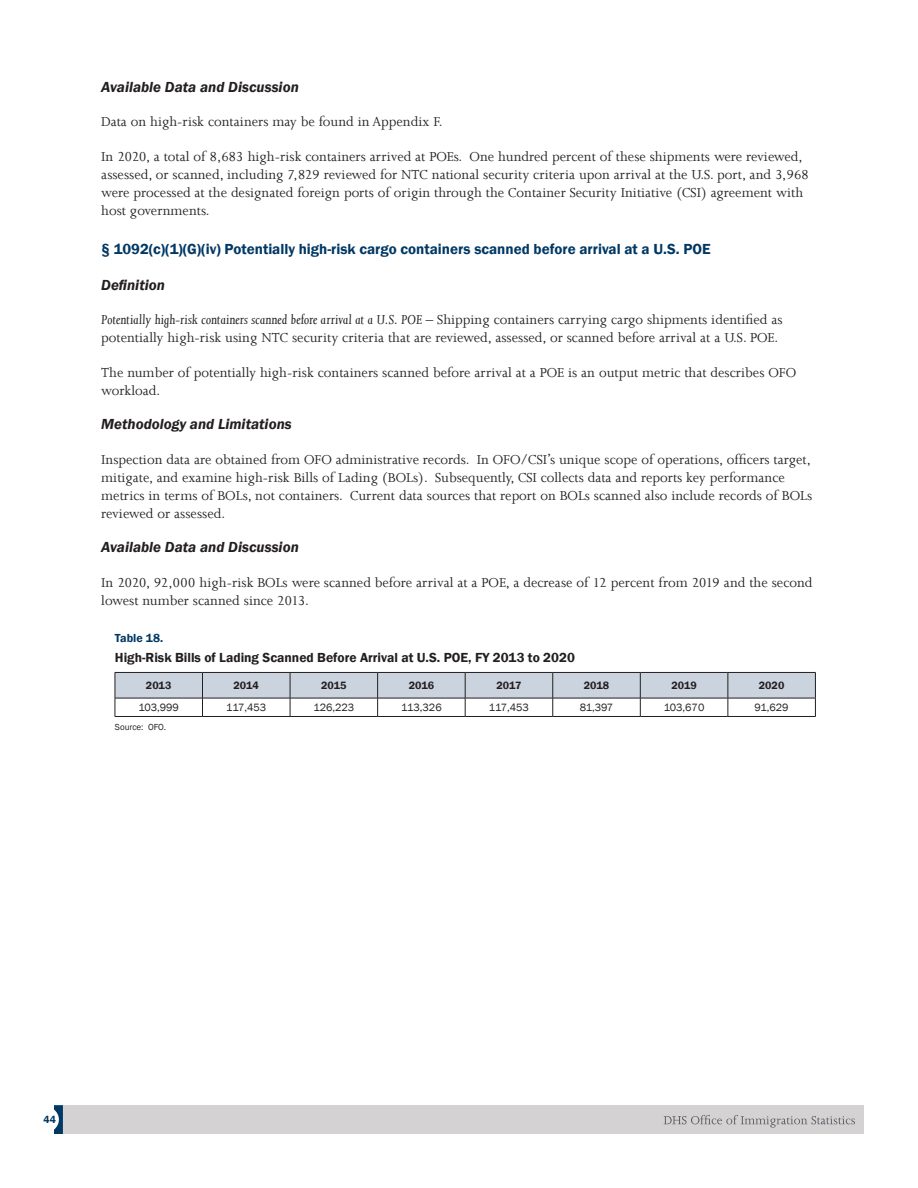
<style>
.page{position:relative;width:918px;height:1188px;background:#fff}
.page>*{position:absolute;margin:0;border:0;box-sizing:border-box;transform-origin:0 0}
.t1{font:15px/18px "Joanna";color:#231f20}
.t2{font:italic 600 15px "Franklin Gothic";color:#231f20}
.t3{font:600 15px "Franklin Gothic";color:#003864}
.t4{font:600 13.5px "Franklin Gothic";color:#231f20}
.t5{font:600 12px "Franklin Gothic";color:#003864}
.t6{font:10.8px "Franklin Gothic";color:#231f20}
.t7{font:600 10.8px "Franklin Gothic";color:#231f20}
.t8{font:600 10.5px "Franklin Gothic";color:#003864}
.t9{font:9px "Franklin Gothic";color:#231f20}
.s1{font-style:italic}
</style>
<div class="page">
<div style="left:63px;top:1105px;width:801px;height:29px;background:#d5d2d4"></div>
<svg style="left:664px;top:1115px;width:191px;height:13px"></svg>
<svg style="left:54px;top:1105px;width:9px;height:29px"></svg>
<svg style="left:115px;top:672px;width:701px;height:44px"></svg>
<hr style="left:115px;top:716px;width:87px;height:1px;background:#231f20">
<hr style="left:202px;top:716px;width:88px;height:1px;background:#231f20">
<hr style="left:290px;top:716px;width:88px;height:1px;background:#231f20">
<hr style="left:378px;top:716px;width:87px;height:1px;background:#231f20">
<hr style="left:465px;top:716px;width:88px;height:1px;background:#231f20">
<hr style="left:553px;top:716px;width:87px;height:1px;background:#231f20">
<hr style="left:640px;top:716px;width:88px;height:1px;background:#231f20">
<hr style="left:728px;top:716px;width:88px;height:1px;background:#231f20">
<h5 class="t2" style="left:101px;top:77px;width:199px">Available Data and Discussion</h5>
<p class="t1" style="left:101px;top:112px;width:343px">Data on high-risk containers may be found in Appendix F.</p>
<p class="t1" style="left:101px;top:147px;width:709px">In 2020, a total of 8,683 high-risk containers arrived at POEs. One hundred percent of these shipments were reviewed, assessed, or scanned, including 7,829 reviewed for NTC national security criteria upon arrival at the U.S. port, and 3,968 were processed at the designated foreign ports of origin through the Container Security Initiative (CSI) agreement with host governments.</p>
<h4 class="t3" style="left:101px;top:239px;width:611px">§ 1092(c)(1)(G)(iv) Potentially high-risk cargo containers scanned before arrival at a U.S. POE</h4>
<h5 class="t2" style="left:101px;top:275px;width:65px">Definition</h5>
<p class="t1" style="left:101px;top:310px;width:683px"><span class="s1">Potentially high-risk containers scanned before arrival at a U.S. POE</span> – Shipping containers carrying cargo shipments identified as potentially high-risk using NTC security criteria that are reviewed, assessed, or scanned before arrival at a U.S. POE.</p>
<p class="t1" style="left:101px;top:363px;width:696px">The number of potentially high-risk containers scanned before arrival at a POE is an output metric that describes OFO workload.</p>
<h5 class="t2" style="left:101px;top:414px;width:192px">Methodology and Limitations</h5>
<p class="t1" style="left:101px;top:450px;width:713px">Inspection data are obtained from OFO administrative records. In OFO/CSI’s unique scope of operations, officers target, mitigate, and examine high-risk Bills of Lading (BOLs). Subsequently, CSI collects data and reports key performance metrics in terms of BOLs, not containers. Current data sources that report on BOLs scanned also include records of BOLs reviewed or assessed.</p>
<h5 class="t2" style="left:101px;top:537px;width:199px">Available Data and Discussion</h5>
<p class="t1" style="left:101px;top:573px;width:713px">In 2020, 92,000 high-risk BOLs were scanned before arrival at a POE, a decrease of 12 percent from 2019 and the second lowest number scanned since 2013.</p>
<p class="t5" style="left:115px;top:631px;width:50px">Table 18.</p>
<p class="t4" style="left:115px;top:649px;width:461px">High-Risk Bills of Lading Scanned Before Arrival at U.S. POE, FY 2013 to 2020</p>
<p class="t7" style="left:146px;top:679px;width:27px">2013</p>
<p class="t7" style="left:234px;top:679px;width:27px">2014</p>
<p class="t7" style="left:321px;top:679px;width:27px">2015</p>
<p class="t7" style="left:409px;top:679px;width:27px">2016</p>
<p class="t7" style="left:497px;top:679px;width:26px">2017</p>
<p class="t7" style="left:584px;top:679px;width:27px">2018</p>
<p class="t7" style="left:671px;top:679px;width:27px">2019</p>
<p class="t7" style="left:759px;top:679px;width:27px">2020</p>
<p class="t6" style="left:138px;top:701px;width:42px">103,999</p>
<p class="t6" style="left:226px;top:701px;width:42px">117,453</p>
<p class="t6" style="left:313px;top:701px;width:42px">126,223</p>
<p class="t6" style="left:401px;top:701px;width:42px">113,326</p>
<p class="t6" style="left:489px;top:701px;width:42px">117,453</p>
<p class="t6" style="left:580px;top:701px;width:35px">81,397</p>
<p class="t6" style="left:664px;top:701px;width:42px">103,670</p>
<p class="t6" style="left:755px;top:701px;width:36px">91,629</p>
<p class="t9" style="left:115px;top:721px;width:53px">Source: OFO.</p>
<p class="t8" style="left:43px;top:1113px;width:14px">44</p>
</div>
